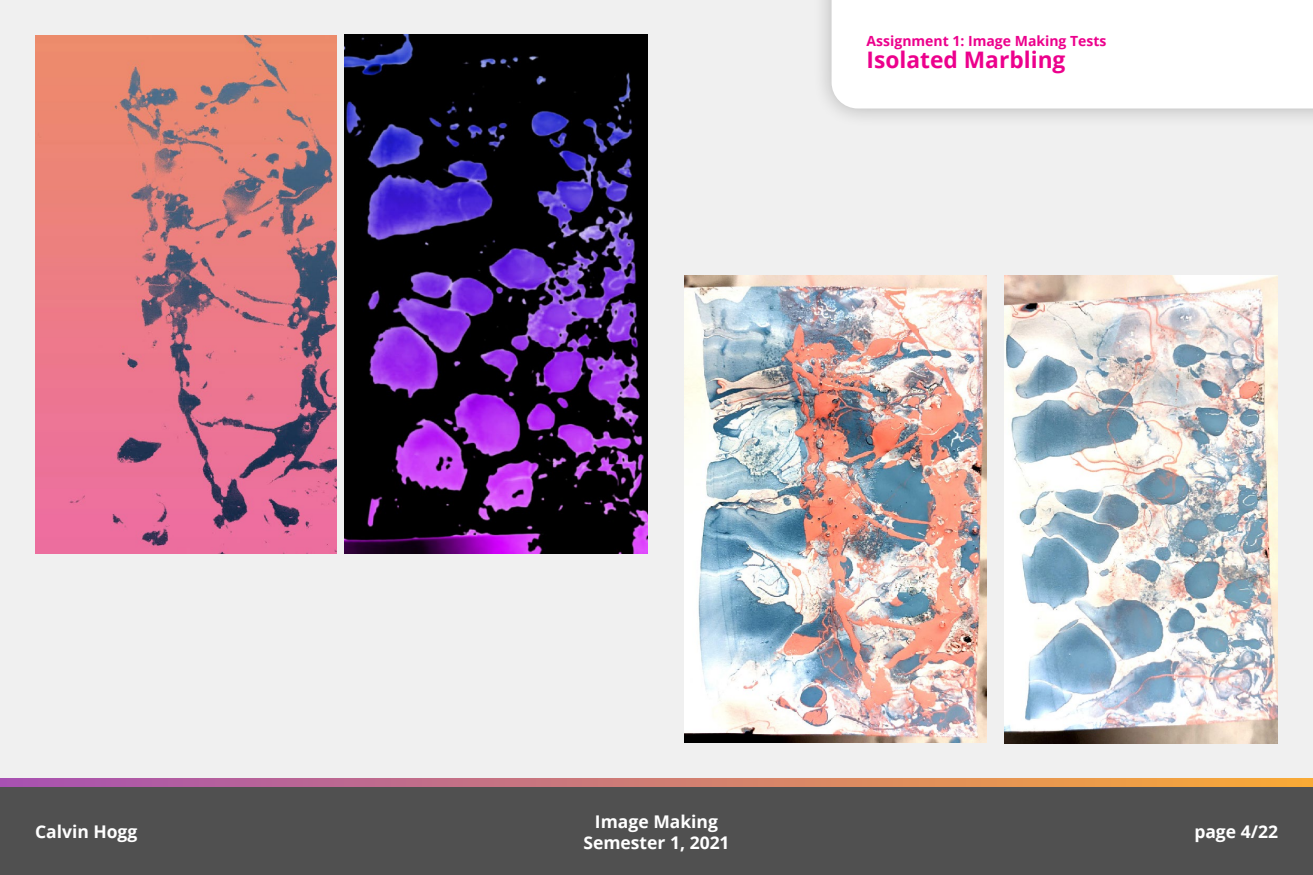
<style>
.page{position:relative;width:1313px;height:875px;background:#fff}
.page>*{position:absolute;margin:0;border:0;box-sizing:border-box;transform-origin:0 0}
.t1{font:700 22.75px "Open Sans";color:#ec008c}
.t2{font:700 17.5px/21px "Open Sans";color:#fff;text-align:center}
.t3{font:700 14px "Open Sans";color:#ec008c}
</style>
<div class="page">
<div style="left:0;top:0;width:1312px;height:779px;background:#f0f0f0"></div>
<div style="left:812px;top:0;width:500px;height:128px;background:#000;opacity:.25"></div>
<svg style="left:831px;top:0;width:481px;height:108px"></svg>
<svg style="left:0;top:779px;width:1312px;height:9px;background:#c1786f"></svg>
<div style="left:0;top:788px;width:1312px;height:87px;background:#505050"></div>
<img style="left:35px;top:35px;width:302px;height:518px">
<img style="left:345px;top:35px;width:302px;height:518px">
<img style="left:684px;top:275px;width:302px;height:468px">
<img style="left:1004px;top:275px;width:273px;height:469px">
<p class="t3" style="left:866px;top:31px;width:241px">Assignment 1: Image Making Tests</p>
<p class="t1" style="left:866px;top:44px;width:200px">Isolated Marbling</p>
<p class="t2" style="left:583px;top:810px;width:148px">Image Making<br>Semester 1, 2021</p>
<p class="t2" style="left:35px;top:820px;width:104px">Calvin Hogg</p>
<p class="t2" style="left:1194px;top:821px;width:85px">page 4/22</p>
</div>
